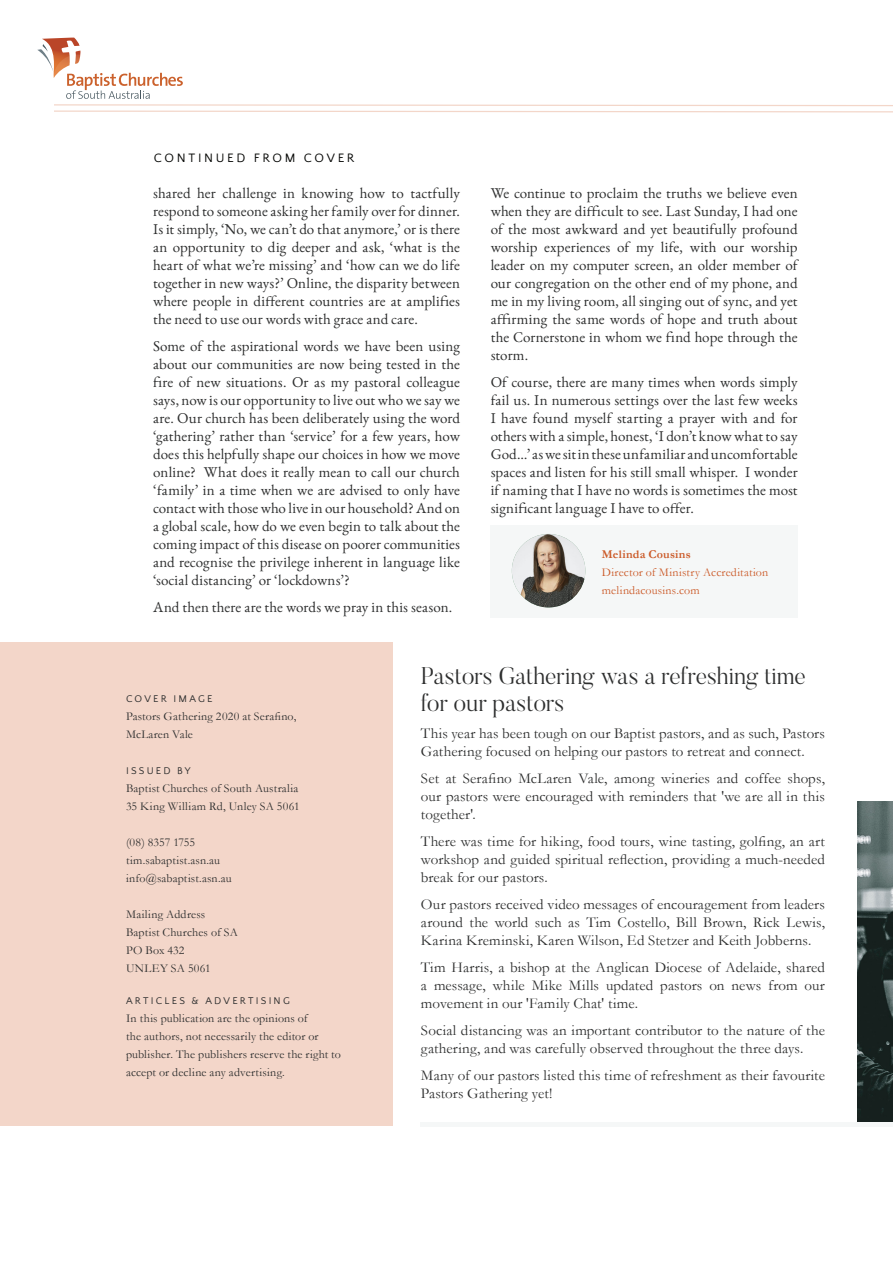
<style>
.page{position:relative;width:893px;height:1263px;background:#fff}
.page>*{position:absolute;margin:0;border:0;box-sizing:border-box;transform-origin:0 0}
.Subheader_2_-_Left{font:300 24px/27px "Butler";color:#2d2e2e}
.Body_Copy_-_Left{font:15px/18px "EB Garamond 12";letter-spacing:.01em;color:#2d2e2e;text-align:justify}
.Body_Copy_-_Left-2{font:15px/18px "Garamond";letter-spacing:.01em;color:#2d2e2e;text-align:justify}
.Subheader_1_-_Center{font:12.75px "Quattrocento Sans";letter-spacing:.21em;color:#040503}
.List_of_Names_-_Left{font:12px/18px "Garamond";letter-spacing:.015em;color:#2d2e2e}
.Body_Copy_-_Left-3{font:12px/18px "Garamond";letter-spacing:.015em;color:#cb5a28}
.List_of_Names_-_Left-2{font:12px "Garamond";letter-spacing:-.005em;color:#2d2e2e}
.List_of_Names_-_Left-3{font:10.2px "Quattrocento Sans";letter-spacing:.215em;color:#2d2e2e}
.s1{font-weight:700}
</style>
<div class="page">
<svg style="left:37px;top:38px;width:856px;height:75px"></svg>
<div style="left:0;top:642px;width:393px;height:484px;background:#f3d6c9"></div>
<div style="left:491px;top:525px;width:306px;height:92px;background:#f5f7f7"></div>
<img style="left:512px;top:534px;width:73px;height:73px;border-radius:37px">
<img style="left:857px;top:802px;width:36px;height:320px">
<div style="left:421px;top:1122px;width:472px;height:5px;background:#f5f7f7"></div>
<p class="Subheader_1_-_Center" style="left:154px;top:151px;width:202px">CONTINUED FROM COVER</p>
<p class="Body_Copy_-_Left" style="left:153px;top:184px;width:308px">shared her challenge in knowing how to tactfully respond to someone asking her family over for dinner.<br>Is it simply, ‘No, we can’t do that anymore,’ or is there an opportunity to dig deeper and ask, ‘what is the heart of what we’re missing’ and ‘how can we do life together in new ways?’ Online, the disparity between where people in different countries are at amplifies the need to use our words with grace and care.</p>
<p class="Body_Copy_-_Left" style="left:153px;top:337px;width:309px">Some of the aspirational words we have been using about our communities are now being tested in the fire of new situations. Or as my pastoral colleague says, now is our opportunity to live out who we say we are. Our church has been deliberately using the word ‘gathering’ rather than ‘service’ for a few years, how does this helpfully shape our choices in how we move online? What does it really mean to call our church ‘family’ in a time when we are advised to only have contact with those who live in our household? And on a global scale, how do we even begin to talk about the coming impact of this disease on poorer communities and recognise the privilege inherent in language like ‘social distancing’ or ‘lockdowns’?</p>
<p class="Body_Copy_-_Left" style="left:153px;top:598px;width:301px">And then there are the words we pray in this season.</p>
<p class="Body_Copy_-_Left" style="left:491px;top:184px;width:308px">We continue to proclaim the truths we believe even when they are difficult to see. Last Sunday, I had one of the most awkward and yet beautifully profound worship experiences of my life, with our worship leader on my computer screen, an older member of our congregation on the other end of my phone, and me in my living room, all singing out of sync, and yet affirming the same words of hope and truth about the Cornerstone in whom we find hope through the storm.</p>
<p class="Body_Copy_-_Left" style="left:491px;top:373px;width:309px">Of course, there are many times when words simply fail us. In numerous settings over the last few weeks I have found myself starting a prayer with and for others with a simple, honest, ‘I don’t know what to say God…’ as we sit in these unfamiliar and uncomfortable spaces and listen for his still small whisper. I wonder if naming that I have no words is sometimes the most significant language I have to offer.</p>
<p class="Body_Copy_-_Left-3" style="left:602px;top:545px;width:168px"><span class="s1">Melinda Cousins<br></span>Director of Ministry Accreditation melindacousins.com</p>
<p class="List_of_Names_-_Left-3" style="left:126px;top:693px;width:88px">COVER IMAGE</p>
<p class="List_of_Names_-_Left" style="left:126px;top:707px;width:172px">Pastors Gathering 2020 at Serafino,<br>McLaren Vale</p>
<p class="List_of_Names_-_Left-3" style="left:126px;top:765px;width:66px">ISSUED BY</p>
<p class="List_of_Names_-_Left" style="left:126px;top:779px;width:175px">Baptist Churches of South Australia<br>35 King William Rd, Unley SA 5061</p>
<p class="List_of_Names_-_Left-2" style="left:126px;top:834px;width:71px">(08) 8357 1755</p>
<p class="List_of_Names_-_Left" style="left:126px;top:851px;width:96px">tim.sabaptist.asn.au</p>
<p class="List_of_Names_-_Left" style="left:126px;top:869px;width:107px">info@sabaptist.asn.au</p>
<p class="List_of_Names_-_Left" style="left:126px;top:905px;width:113px">Mailing Address<br>Baptist Churches of SA<br>PO Box 432<br>UNLEY SA 5061</p>
<p class="List_of_Names_-_Left-3" style="left:126px;top:995px;width:165px">ARTICLES &amp; ADVERTISING</p>
<p class="List_of_Names_-_Left" style="left:126px;top:1008px;width:216px">In this publication are the opinions of<br>the authors, not necessarily the editor or publisher. The publishers reserve the right to accept or decline any advertising.</p>
<p class="Subheader_2_-_Left" style="left:421px;top:662px;width:386px">Pastors Gathering was a refreshing time for our pastors</p>
<p class="Body_Copy_-_Left-2" style="left:421px;top:724px;width:405px">This year has been tough on our Baptist pastors, and as such, Pastors<br>Gathering focused on helping our pastors to retreat and connect.</p>
<p class="Body_Copy_-_Left-2" style="left:421px;top:769px;width:405px">Set at Serafino McLaren Vale, among wineries and coffee shops, our pastors were encouraged with reminders that 'we are all in this together'.</p>
<p class="Body_Copy_-_Left-2" style="left:421px;top:832px;width:405px">There was time for hiking, food tours, wine tasting, golfing, an art workshop and guided spiritual reflection, providing a much-needed break for our pastors.</p>
<p class="Body_Copy_-_Left-2" style="left:421px;top:895px;width:405px">Our pastors received video messages of encouragement from leaders around the world such as Tim Costello, Bill Brown, Rick Lewis, Karina Kreminski, Karen Wilson, Ed Stetzer and Keith Jobberns.</p>
<p class="Body_Copy_-_Left-2" style="left:421px;top:958px;width:405px">Tim Harris, a bishop at the Anglican Diocese of Adelaide, shared a message, while Mike Mills updated pastors on news from our movement in our 'Family Chat' time.</p>
<p class="Body_Copy_-_Left-2" style="left:421px;top:1021px;width:405px">Social distancing was an important contributor to the nature of the gathering, and was carefully observed throughout the three days.</p>
<p class="Body_Copy_-_Left-2" style="left:421px;top:1066px;width:405px">Many of our pastors listed this time of refreshment as their favourite<br>Pastors Gathering yet!</p>
</div>
